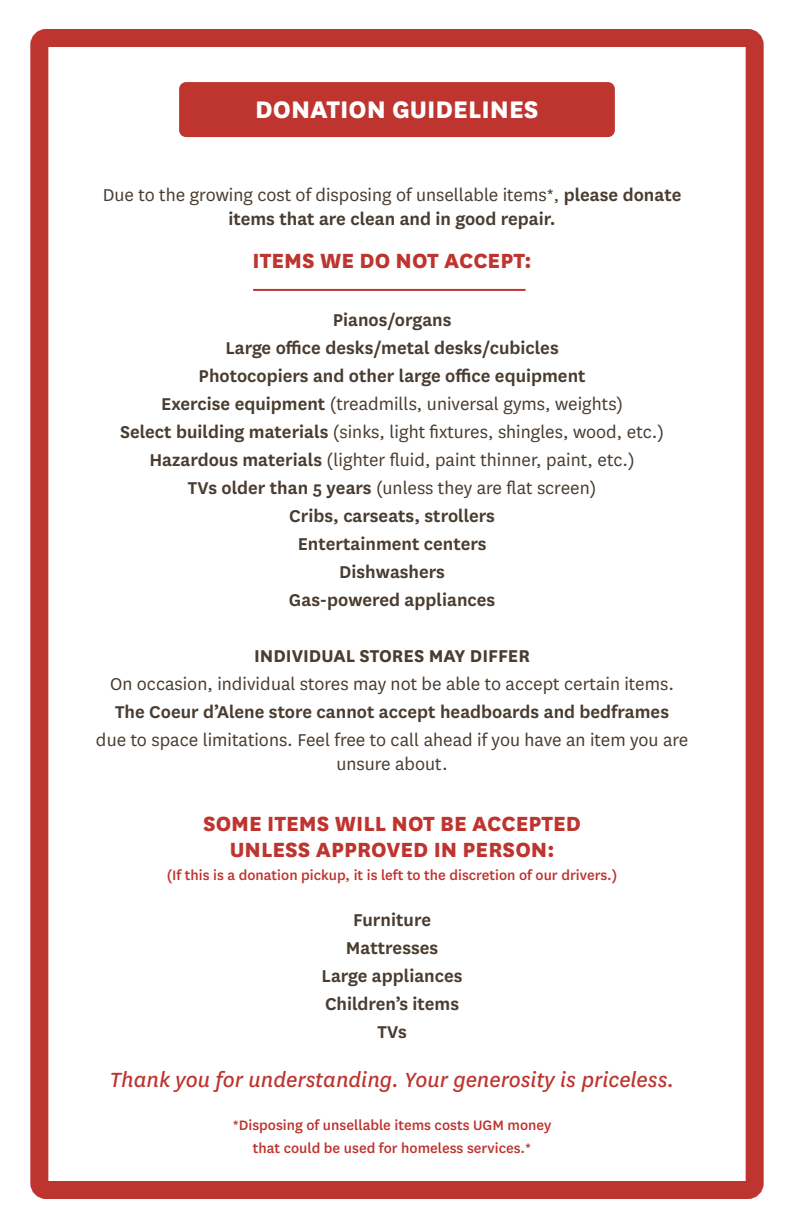
<style>
.page{position:relative;width:794px;height:1224px;background:#fff}
.page>*{position:absolute;margin:0;border:0;box-sizing:border-box;transform-origin:0 0}
.t1{font:800 28px "National";color:#fff}
.t2{font:800 24px/26.4px "National";color:#be342f;text-align:center}
.t3{font:italic 24px "National";color:#be342f}
.t4{font:600 20px/28px "National";color:#493c30;text-align:center}
.t5{font:20px/24px "National";color:#493c30;text-align:center}
.t6{font:700 20px "National";color:#493c30}
.t7{font:500 16px/22.4px "National";color:#be342f;text-align:center}
.s1{font-weight:600}
.s2{font-weight:400}
</style>
<div class="page">
<div style="left:30px;top:29px;width:733px;height:1170px;border:18px solid #be342f;border-radius:7px"></div>
<div style="left:179px;top:82px;width:435px;height:55px;background:#be342f;border-radius:7px"></div>
<hr style="left:253px;top:289px;width:272px;height:2px;background:#be342f">
<h1 class="t1" style="left:255px;top:89px;width:285px">DONATION GUIDELINES</h1>
<p class="t5" style="left:103px;top:182px;width:579px">Due to the growing cost of disposing of unsellable items*, <span class="s1">please donate items that are clean and in good repair.</span></p>
<p class="t2" style="left:252px;top:245px;width:280px">ITEMS WE DO NOT ACCEPT:</p>
<p class="t4" style="left:120px;top:305px;width:545px">Pianos/organs<br>Large office desks/metal desks/cubicles<br>Photocopiers and other large office equipment<br>Exercise equipment <span class="s2">(treadmills, universal gyms, weights)<br></span>Select building materials <span class="s2">(sinks, light fixtures, shingles, wood, etc.)<br></span>Hazardous materials <span class="s2">(lighter fluid, paint thinner, paint, etc.)<br></span>TVs older than 5 years <span class="s2">(unless they are flat screen)<br></span>Cribs, carseats, strollers<br>Entertainment centers<br>Dishwashers<br>Gas-powered appliances</p>
<p class="t6" style="left:254px;top:642px;width:277px">INDIVIDUAL STORES MAY DIFFER</p>
<p class="t5" style="left:110px;top:671px;width:565px">On occasion, individual stores may not be able to accept certain items.</p>
<p class="t4" style="left:115px;top:697px;width:555px">The Coeur d’Alene store cannot accept headboards and bedframes</p>
<p class="t5" style="left:96px;top:727px;width:593px">due to space limitations. Feel free to call ahead if you have an item you are unsure about.</p>
<p class="t2" style="left:203px;top:809px;width:379px">SOME ITEMS WILL NOT BE ACCEPTED<br>UNLESS APPROVED IN PERSON:</p>
<p class="t7" style="left:167px;top:863px;width:452px">(If this is a donation pickup, it is left to the discretion of our drivers.)</p>
<p class="t4" style="left:321px;top:905px;width:142px">Furniture<br>Mattresses<br>Large appliances<br>Children’s items<br>TVs</p>
<p class="t3" style="left:110px;top:1064px;width:565px">Thank you for understanding. Your generosity is priceless.</p>
<p class="t7" style="left:232px;top:1113px;width:320px">*Disposing of unsellable items costs UGM money that could be used for homeless services.*</p>
</div>
